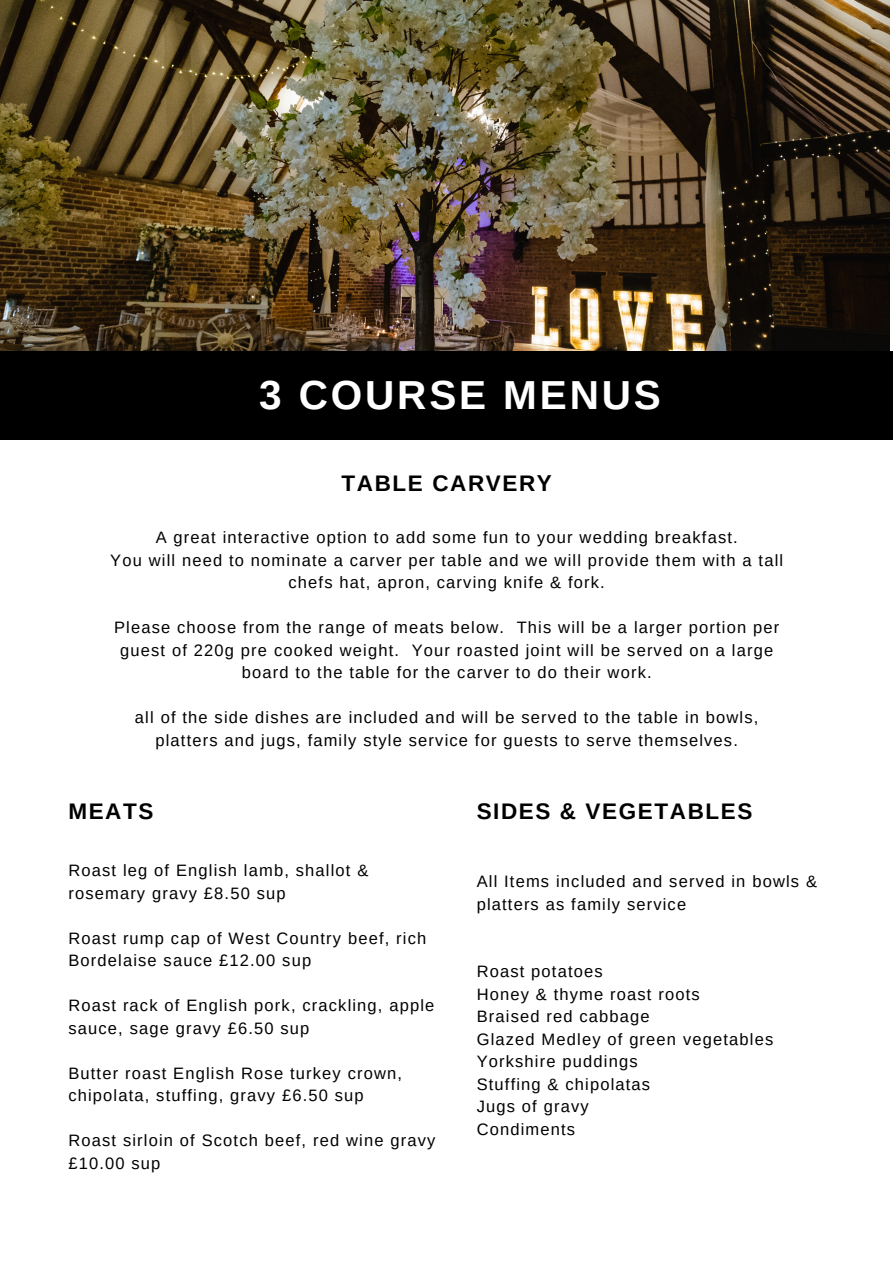
<style>
.page{position:relative;width:893px;height:1264px;background:#fff}
.page>*{position:absolute;margin:0;border:0;box-sizing:border-box;transform-origin:0 0}
.t1{font:700 40.5px "Arimo";letter-spacing:.07em;color:#fff}
.t2{font:700 22.5px "Arimo";letter-spacing:.07em;color:#000}
.t3{font:16.5px/22.5px "Arimo";letter-spacing:.07em;color:#000}
</style>
<div class="page">
<img style="left:0;top:0;width:889px;height:351px">
<div style="left:0;top:351px;width:892px;height:89px;background:#000"></div>
<p class="t1" style="left:259px;top:373px;width:403px">3 COURSE MENUS</p>
<h2 class="t2" style="left:341px;top:471px;width:212px">TABLE CARVERY</h2>
<h2 class="t3" style="left:156px;top:526px;width:583px">A great interactive option to add some fun to your wedding breakfast.</h2>
<p class="t3" style="left:110px;top:549px;width:674px;text-align:center">You will need to nominate a carver per table and we will provide them with a tall chefs hat, apron, carving knife &amp; fork.</p>
<p class="t3" style="left:114px;top:616px;width:666px;text-align:center">Please choose from the range of meats below. This will be a larger portion per guest of 220g pre cooked weight. Your roasted joint will be served on a large board to the table for the carver to do their work.</p>
<p class="t3" style="left:135px;top:706px;width:625px;text-align:center">all of the side dishes are included and will be served to the table in bowls, platters and jugs, family style service for guests to serve themselves.</p>
<p class="t2" style="left:68px;top:798px;width:87px">MEATS</p>
<p class="t2" style="left:476px;top:798px;width:277px">SIDES &amp; VEGETABLES</p>
<h1 class="t3" style="left:68px;top:859px;width:301px">Roast leg of English lamb, shallot &amp; rosemary gravy £8.50 sup</h1>
<h2 class="t3" style="left:68px;top:926px;width:359px">Roast rump cap of West Country beef, rich<br>Bordelaise sauce £12.00 sup</h2>
<p class="t3" style="left:68px;top:994px;width:367px">Roast rack of English pork, crackling, apple sauce, sage gravy £6.50 sup</p>
<p class="t3" style="left:68px;top:1061px;width:335px">Butter roast English Rose turkey crown, chipolata, stuffing, gravy £6.50 sup</p>
<p class="t3" style="left:68px;top:1129px;width:368px">Roast sirloin of Scotch beef, red wine gravy £10.00 sup</p>
<p class="t3" style="left:476px;top:870px;width:342px">All Items included and served in bowls &amp; platters as family service</p>
<p class="t3" style="left:476px;top:960px;width:127px">Roast potatoes</p>
<p class="t3" style="left:476px;top:982px;width:224px">Honey &amp; thyme roast roots</p>
<p class="t3" style="left:476px;top:1005px;width:174px">Braised red cabbage</p>
<p class="t3" style="left:476px;top:1027px;width:298px">Glazed Medley of green vegetables</p>
<p class="t3" style="left:476px;top:1050px;width:162px">Yorkshire puddings</p>
<p class="t3" style="left:476px;top:1072px;width:175px">Stuffing &amp; chipolatas</p>
<p class="t3" style="left:476px;top:1095px;width:113px">Jugs of gravy</p>
<p class="t3" style="left:476px;top:1117px;width:100px">Condiments</p>
</div>
